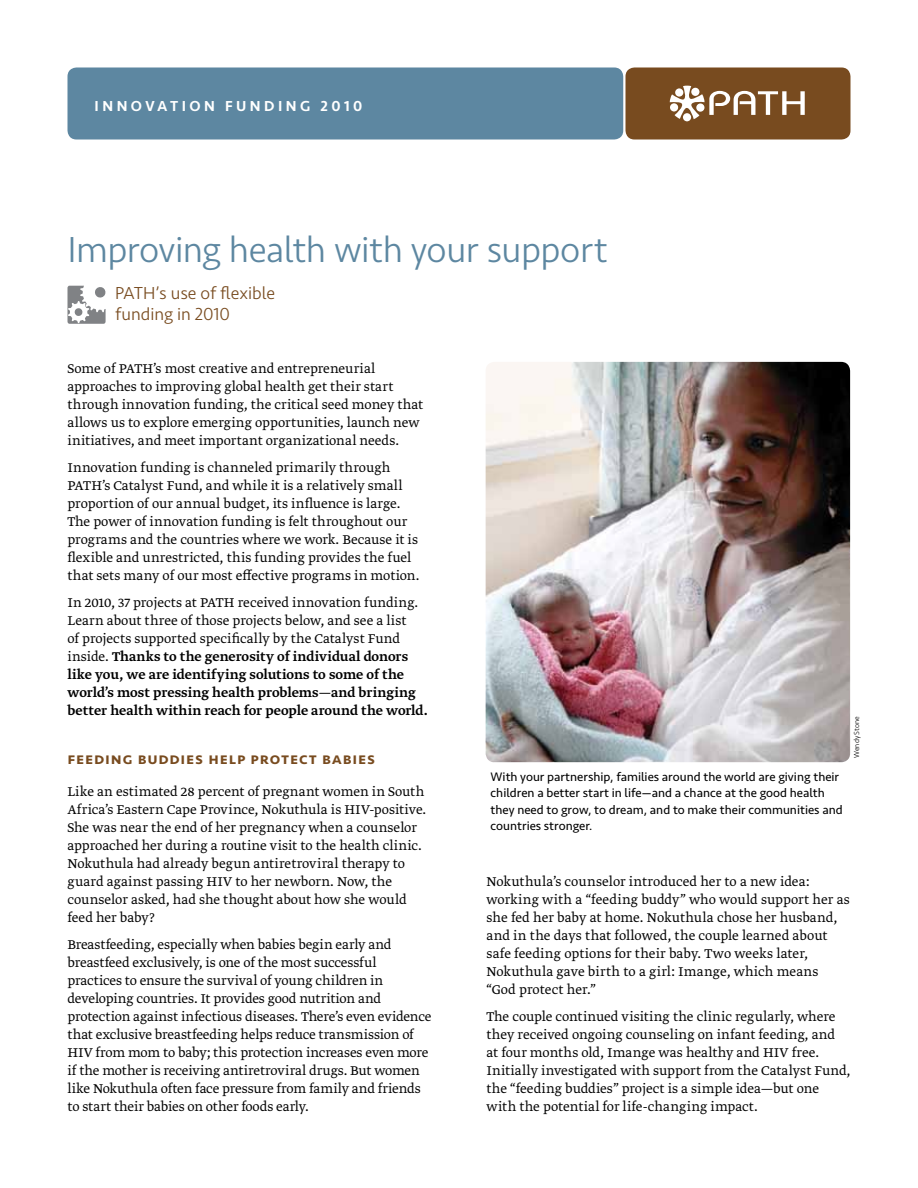
<style>
.page{position:relative;width:918px;height:1188px;background:#fff}
.page>*{position:absolute;margin:0;border:0;box-sizing:border-box;transform-origin:0 0}
.t1{font:300 37.5px "Seravek";letter-spacing:-.02em;color:#5d87a1}
.t2{font:300 18px/21px "Seravek";color:#784b1f}
.t3{font:500 16.5px "Seravek";letter-spacing:.05em;color:#784b1f}
.t4{font:300 15px/18px "Greta Text Pro";color:#000}
.t5{font:15px/18px "Greta Text Pro Medium Min";color:#000}
.t6{font:500 15px "Seravek";letter-spacing:.235em;color:#fff}
.t7{font:12.75px/16.5px "Seravek";color:#000}
.t8{font:300 7.5px "Seravek";color:#000}
.s1{font-family:"Greta Text Pro";font-weight:300}
</style>
<div class="page">
<div style="left:626px;top:68px;width:224px;height:72px;background:#784b1f;border-radius:9px"></div>
<div style="left:683px;top:113px;width:8px;height:8px;background:#fff;border-radius:50%"></div>
<svg style="left:670px;top:86px;width:135px;height:33px"></svg>
<div style="left:68px;top:68px;width:555px;height:72px;background:#5d87a1;border-radius:9px"></div>
<svg style="left:68px;top:286px;width:38px;height:38px"></svg>
<img style="left:486px;top:362px;width:364px;height:400px">
<p class="t6" style="left:95px;top:97px;width:269px">INNOVATION FUNDING 2010</p>
<h1 class="t1" style="left:68px;top:228px;width:542px">Improving health with your support</h1>
<p class="t2" style="left:115px;top:283px;width:162px">PATH’s use of flexible funding in 2010</p>
<p class="t4" style="left:68px;top:360px;width:357px">Some of PATH’s most creative and entrepreneurial approaches to improving global health get their start through innovation funding, the critical seed money that allows us to explore emerging opportunities, launch new initiatives, and meet important organizational needs.</p>
<p class="t4" style="left:68px;top:459px;width:353px">Innovation funding is channeled primarily through PATH’s Catalyst Fund, and while it is a relatively small proportion of our annual budget, its influence is large.<br>The power of innovation funding is felt throughout our programs and the countries where we work. Because it is flexible and unrestricted, this funding provides the fuel that sets many of our most effective programs in motion.</p>
<p class="t4" style="left:68px;top:594px;width:352px">In 2010, 37 projects at PATH received innovation funding.<br>Learn about three of those projects below, and see a list of projects supported specifically by the Catalyst Fund</p>
<p class="t5" style="left:68px;top:647px;width:362px"><span class="s1">inside.</span> Thanks to the generosity of individual donors like you, we are identifying solutions to some of the world’s most pressing health problems—and bringing better health within reach for people around the world.</p>
<p class="t3" style="left:68px;top:748px;width:309px">feeding buddies help protect babies</p>
<p class="t4" style="left:68px;top:783px;width:360px">Like an estimated 28 percent of pregnant women in South Africa’s Eastern Cape Province, Nokuthula is HIV-positive.<br>She was near the end of her pregnancy when a counselor approached her during a routine visit to the health clinic.<br>Nokuthula had already begun antiretroviral therapy to guard against passing HIV to her newborn. Now, the counselor asked, had she thought about how she would feed her baby?</p>
<p class="t4" style="left:68px;top:936px;width:365px">Breastfeeding, especially when babies begin early and breastfeed exclusively, is one of the most successful practices to ensure the survival of young children in developing countries. It provides good nutrition and protection against infectious diseases. There’s even evidence that exclusive breastfeeding helps reduce transmission of HIV from mom to baby; this protection increases even more if the mother is receiving antiretroviral drugs. But women like Nokuthula often face pressure from family and friends to start their babies on other foods early.</p>
<p class="t8" style="left:852px;top:758px;width:43px;rotate:-90deg">Wendy Stone</p>
<p class="t7" style="left:491px;top:769px;width:354px">With your partnership, families around the world are giving their children a better start in life—and a chance at the good health they need to grow, to dream, and to make their communities and countries stronger.</p>
<p class="t4" style="left:487px;top:873px;width:365px">Nokuthula’s counselor introduced her to a new idea: working with a “feeding buddy” who would support her as she fed her baby at home. Nokuthula chose her husband, and in the days that followed, the couple learned about safe feeding options for their baby. Two weeks later, Nokuthula gave birth to a girl: Imange, which means “God protect her.”</p>
<p class="t4" style="left:487px;top:1008px;width:366px">The couple continued visiting the clinic regularly, where they received ongoing counseling on infant feeding, and<br>at four months old, Imange was healthy and HIV free.<br>Initially investigated with support from the Catalyst Fund, the “feeding buddies” project is a simple idea—but one with the potential for life-changing impact.</p>
</div>
